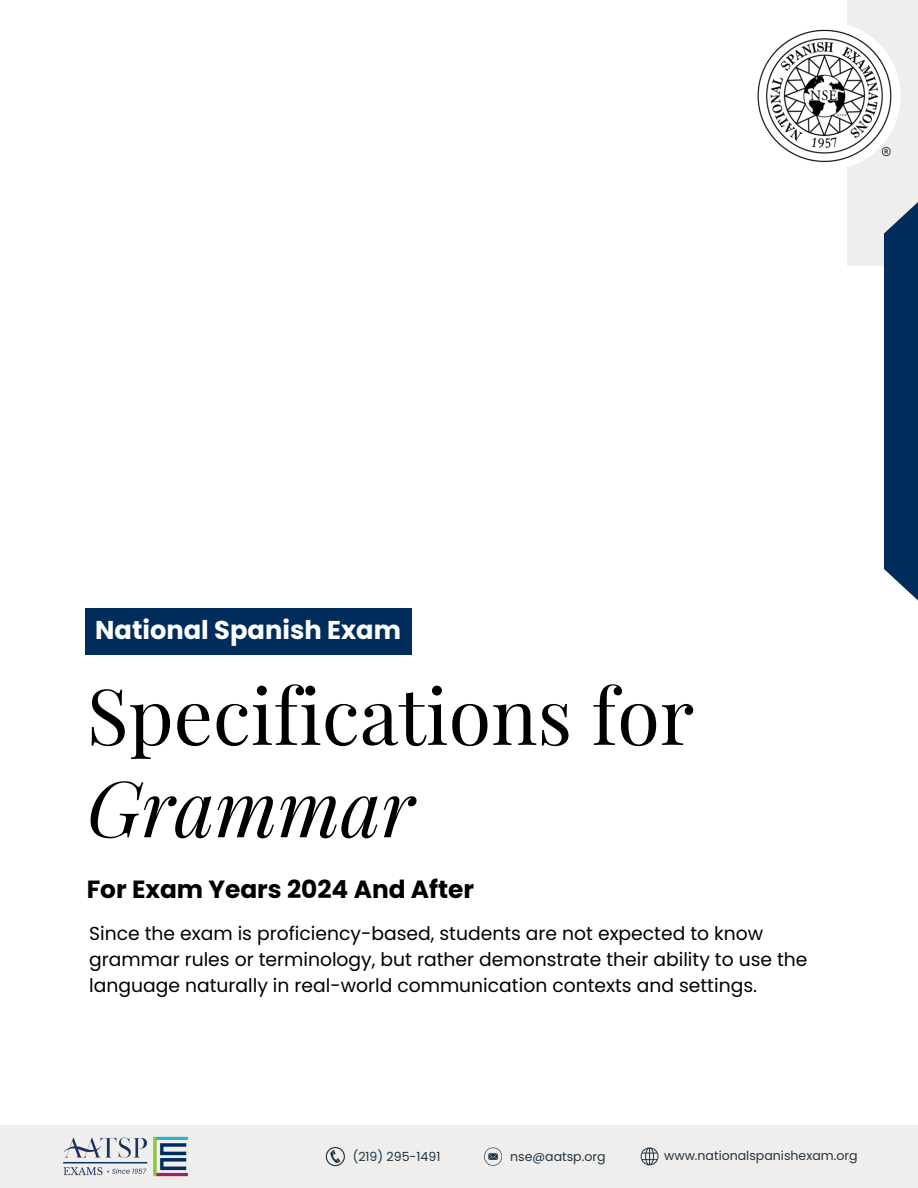
<style>
.page{position:relative;width:918px;height:1188px;background:#fff}
.page>*{position:absolute;margin:0;border:0;box-sizing:border-box;transform-origin:0 0}
.t1{font:77.7px/92.2px "Playfair Display";color:#000001}
.t2{font:700 25.8px "Poppins";color:#fff}
.t3{font:700 24.9px "Poppins";color:#000001}
.t4{font:18.75px/25.8px "Poppins";color:#000}
.t5{font:12.6px "Poppins";color:#203341}
.s1{font-style:italic}
</style>
<div class="page">
<div style="left:848px;top:0;width:70px;height:265px;background:#f0eeed"></div>
<svg style="left:884px;top:202px;width:34px;height:399px;background:#133d68"></svg>
<div style="left:85px;top:608px;width:326px;height:47px;background:#002d5c"></div>
<div style="left:0;top:1125px;width:918px;height:63px;background:#f0eeed"></div>
<svg style="left:326px;top:1147px;width:19px;height:19px"></svg>
<svg style="left:484px;top:1147px;width:18px;height:18px"></svg>
<svg style="left:641px;top:1147px;width:17px;height:18px"></svg>
<img style="left:63px;top:1136px;width:125px;height:41px">
<img style="left:757px;top:23px;width:144px;height:148px">
<h1 class="t2" style="left:95px;top:612px;width:307px">National Spanish Exam</h1>
<h2 class="t1" style="left:87px;top:667px;width:609px">Specifications for<br><span class="s1">Grammar</span></h2>
<p class="t3" style="left:87px;top:872px;width:389px">For Exam Years 2024 And After</p>
<p class="t4" style="left:89px;top:921px;width:720px">Since the exam is proficiency-based, students are not expected to know grammar rules or terminology, but rather demonstrate their ability to use the language naturally in real-world communication contexts and settings.</p>
<h3 class="t5" style="left:353px;top:1148px;width:89px">(219) 295-1491</h3>
<p class="t5" style="left:510px;top:1148px;width:97px">nse@aatsp.org</p>
<p class="t5" style="left:664px;top:1147px;width:195px">www.nationalspanishexam.org</p>
</div>
